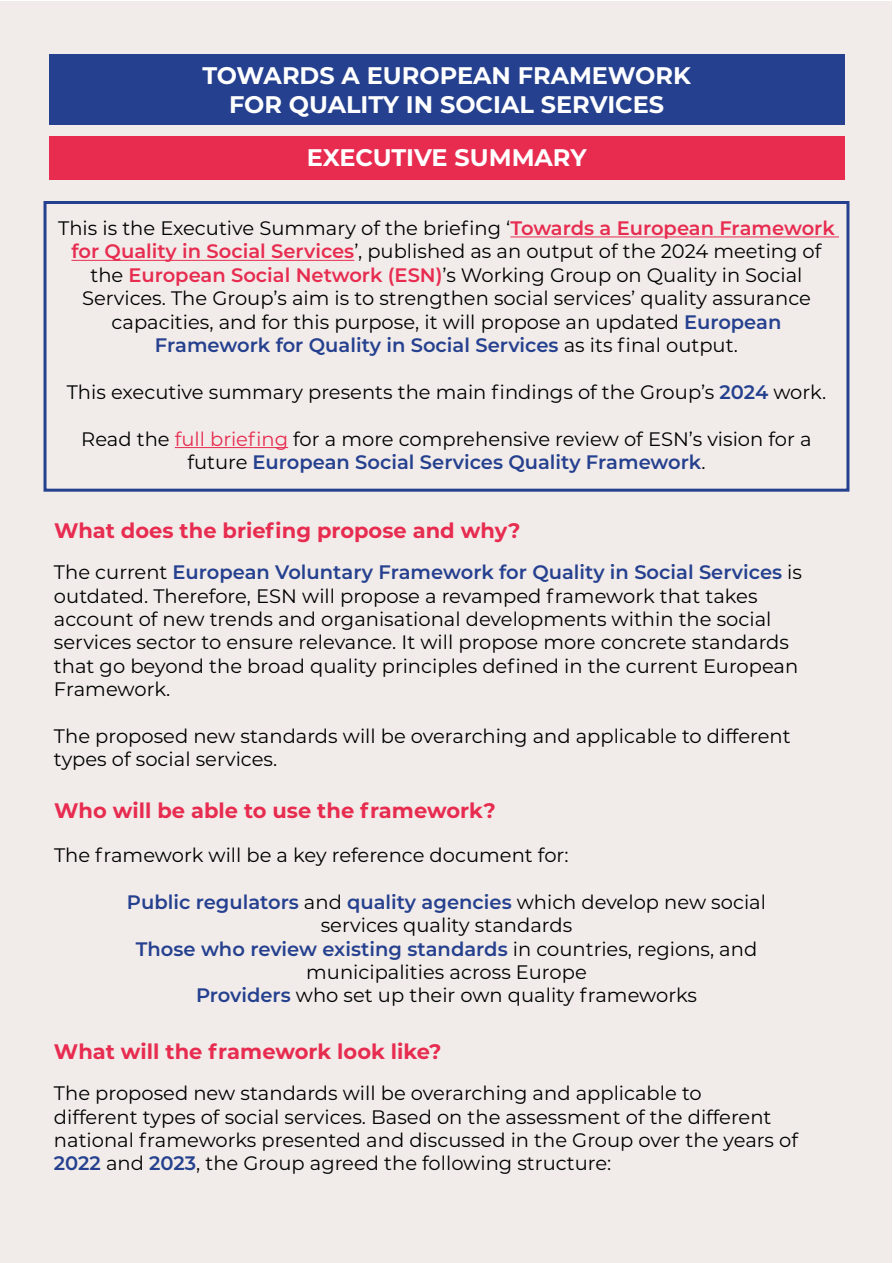
<style>
.page{position:relative;width:893px;height:1263px;background:#fff}
.page>*{position:absolute;margin:0;border:0;box-sizing:border-box;transform-origin:0 0}
.t1{font:700 24px/28.8px "Montserrat";color:#fff;text-align:center}
.t2{font:700 21px "Montserrat";color:#e72c50}
.t3{font:19.5px/23.4px "Montserrat";color:#000;text-align:center}
.s1{font-weight:600;color:#e72c50}
.s2{font-weight:600;color:#25408f}
.s3{color:#e72c50}
</style>
<div class="page">
<div style="left:1px;top:1px;width:891px;height:1261px;background:#f1ece9"></div>
<div style="left:49px;top:54px;width:795px;height:70px;background:#25408f"></div>
<div style="left:49px;top:136px;width:795px;height:43px;background:#e72c50"></div>
<hr style="left:510px;top:236px;width:329px;height:1px;background:#e72c50">
<hr style="left:71px;top:260px;width:283px;height:1px;background:#e72c50">
<hr style="left:175px;top:447px;width:113px;height:1px;background:#e72c50">
<div style="left:44px;top:201px;width:805px;height:291px;border:3px solid #25408f"></div>
<p class="t1" style="left:202px;top:60px;width:490px">TOWARDS A EUROPEAN FRAMEWORK<br>FOR QUALITY IN SOCIAL SERVICES</p>
<p class="t1" style="left:307px;top:142px;width:281px">EXECUTIVE SUMMARY</p>
<p class="t3" style="left:58px;top:216px;width:778px">This is the Executive Summary of the briefing ‘<span class="s1">Towards a European Framework for Quality in Social Services</span>’, published as an output of the 2024 meeting of the <span class="s1">European Social Network (ESN)</span>’s Working Group on Quality in Social Services. The Group’s aim is to strengthen social services’ quality assurance capacities, and for this purpose, it will propose an updated <span class="s2">European Framework for Quality in Social Services</span> as its final output.</p>
<p class="t3" style="left:67px;top:379px;width:761px">This executive summary presents the main findings of the Group’s <span class="s2">2024</span> work.</p>
<p class="t3" style="left:81px;top:426px;width:732px">Read the <span class="s3">full briefing</span> for a more comprehensive review of ESN’s vision for a future <span class="s2">European Social Services Quality Framework</span>.</p>
<p class="t2" style="left:54px;top:515px;width:468px">What does the briefing propose and why?</p>
<p class="t3" style="left:54px;top:560px;width:750px;text-align:left">The current <span class="s2">European Voluntary Framework for Quality in Social Services</span> is outdated. Therefore, ESN will propose a revamped framework that takes account of new trends and organisational developments within the social services sector to ensure relevance. It will propose more concrete standards that go beyond the broad quality principles defined in the current European Framework.</p>
<p class="t3" style="left:54px;top:724px;width:738px;text-align:left">The proposed new standards will be overarching and applicable to different types of social services.</p>
<p class="t2" style="left:54px;top:795px;width:443px">Who will be able to use the framework?</p>
<p class="t3" style="left:54px;top:843px;width:516px">The framework will be a key reference document for:</p>
<p class="t3" style="left:127px;top:889px;width:641px"><span class="s2">Public regulators</span> and <span class="s2">quality agencies</span> which develop new social services quality standards<br><span class="s2">Those who review existing standards</span> in countries, regions, and municipalities across Europe<br><span class="s2">Providers</span> who set up their own quality frameworks</p>
<p class="t2" style="left:54px;top:1036px;width:389px">What will the framework look like?</p>
<p class="t3" style="left:54px;top:1081px;width:746px;text-align:left">The proposed new standards will be overarching and applicable to<br>different types of social services. Based on the assessment of the different national frameworks presented and discussed in the Group over the years of <span class="s2">2022</span> and <span class="s2">2023</span>, the Group agreed the following structure:</p>
</div>
